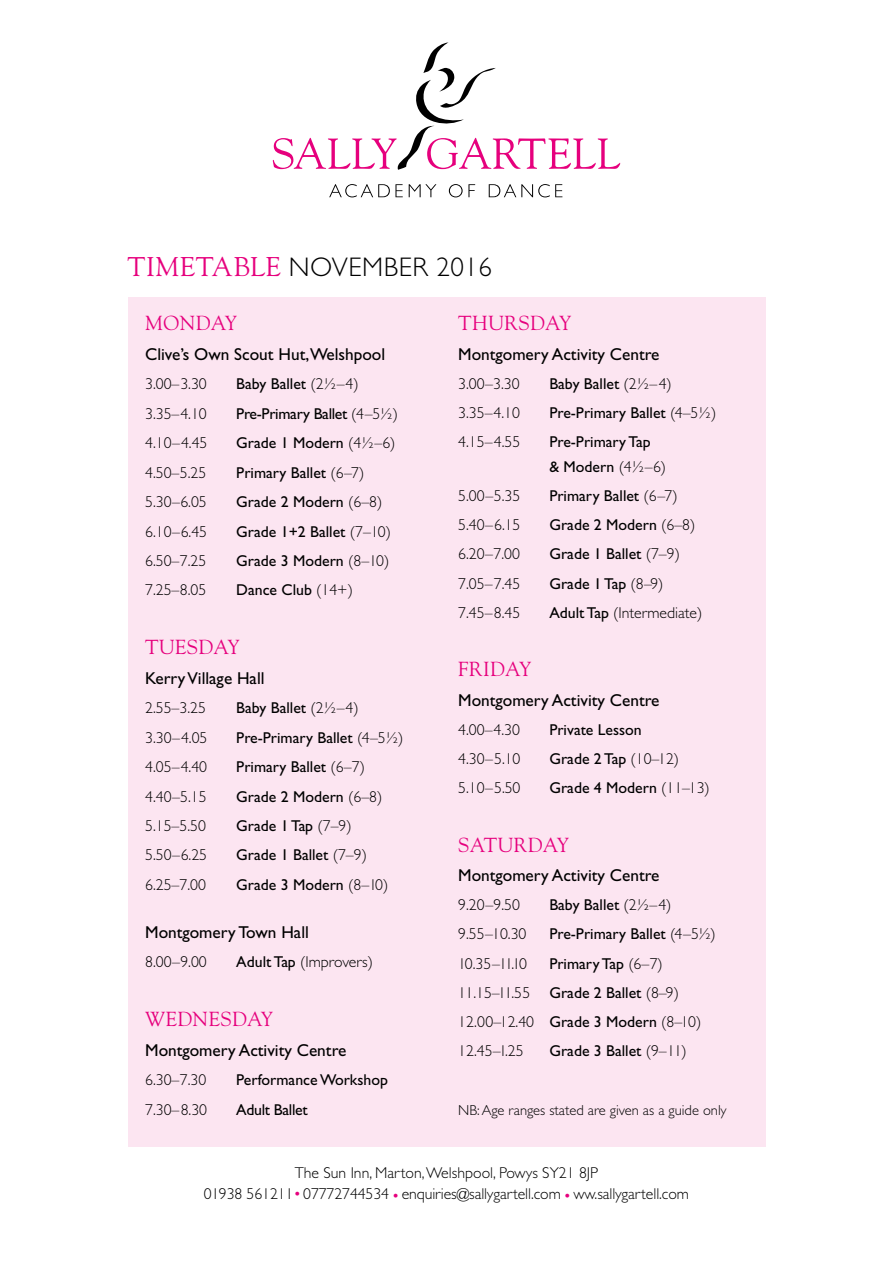
<style>
.page{position:relative;width:893px;height:1263px;background:#fff}
.page>*{position:absolute;margin:0;border:0;box-sizing:border-box;transform-origin:0 0}
.t1{font:300 27px "Gill Sans";letter-spacing:.02em;color:#000}
.t2{font:20.25px "Goudy";letter-spacing:.02em;color:#e6007d}
.t3{font:17.25px "Gill Sans";color:#000}
.t4{font:300 15.75px/29.2px "Gill Sans";color:#000}
.t5{font:15.75px/24.5px "Gill Sans";color:#000}
.t6{font:15.75px "Gill Sans";letter-spacing:-.02em;color:#000}
.t7{font:300 14.55px "Gill Sans";color:#000}
.s1{font-family:"Goudy";font-weight:400;color:#e6007d}
.s2{font-weight:300}
.s3{font-weight:400}
.s4{color:#e6007d}
</style>
<div class="page">
<svg style="left:329px;top:184px;width:233px;height:13px"></svg>
<svg style="left:273px;top:43px;width:347px;height:127px"></svg>
<div style="left:128px;top:297px;width:637px;height:849px;background:#fce5f1"></div>
<h1 class="t1" style="left:128px;top:252px;width:366px"><span class="s1">TIMETABLE</span> NOVEMBER 2016</h1>
<p class="t2" style="left:145px;top:311px;width:94px">MONDAY</p>
<p class="t3" style="left:145px;top:344px;width:242px">Clive’s Own Scout Hut,Welshpool</p>
<p class="t4" style="left:145px;top:369px;width:63px">3.00–3.30</p>
<p class="t5" style="left:236px;top:372px;width:124px">Baby Ballet <span class="s2">(2½–4)</span></p>
<p class="t4" style="left:145px;top:399px;width:63px">3.35–4.10</p>
<p class="t6" style="left:236px;top:404px;width:163px">Pre-Primary Ballet <span class="s2">(4–5½)</span></p>
<p class="t4" style="left:145px;top:428px;width:64px">4.10–4.45</p>
<p class="t5" style="left:236px;top:431px;width:161px">Grade 1 Modern <span class="s2">(4½–6)</span></p>
<p class="t4" style="left:145px;top:458px;width:63px">4.50–5.25</p>
<p class="t5" style="left:236px;top:460px;width:130px">Primary Ballet <span class="s2">(6–7)</span></p>
<p class="t4" style="left:145px;top:487px;width:63px">5.30–6.05</p>
<p class="t5" style="left:236px;top:489px;width:148px">Grade 2 Modern <span class="s2">(6–8)</span></p>
<p class="t4" style="left:145px;top:517px;width:63px">6.10–6.45</p>
<p class="t5" style="left:236px;top:519px;width:156px">Grade 1+2 Ballet <span class="s2">(7–10)</span></p>
<p class="t4" style="left:145px;top:546px;width:63px">6.50–7.25</p>
<p class="t5" style="left:236px;top:548px;width:154px">Grade 3 Modern <span class="s2">(8–10)</span></p>
<p class="t4" style="left:145px;top:575px;width:63px">7.25–8.05</p>
<p class="t5" style="left:236px;top:578px;width:118px">Dance Club <span class="s2">(14+)</span></p>
<p class="t2" style="left:458px;top:311px;width:115px">THURSDAY</p>
<p class="t3" style="left:458px;top:344px;width:203px">Montgomery Activity Centre</p>
<p class="t4" style="left:458px;top:369px;width:63px">3.00–3.30</p>
<p class="t5" style="left:549px;top:371px;width:124px">Baby Ballet <span class="s2">(2½–4)</span></p>
<p class="t4" style="left:458px;top:398px;width:63px">3.35–4.10</p>
<p class="t5" style="left:549px;top:400px;width:169px">Pre-Primary Ballet <span class="s2">(4–5½)</span></p>
<p class="t4" style="left:458px;top:427px;width:63px">4.15–4.55</p>
<p class="t5" style="left:549px;top:430px;width:118px">Pre-Primary Tap<br>&amp; Modern <span class="s2">(4½–6)</span></p>
<p class="t4" style="left:458px;top:481px;width:63px">5.00–5.35</p>
<p class="t5" style="left:549px;top:483px;width:130px">Primary Ballet <span class="s2">(6–7)</span></p>
<p class="t4" style="left:458px;top:510px;width:64px">5.40–6.15</p>
<p class="t5" style="left:549px;top:513px;width:148px">Grade 2 Modern <span class="s2">(6–8)</span></p>
<p class="t4" style="left:458px;top:540px;width:63px">6.20–7.00</p>
<p class="t5" style="left:549px;top:542px;width:132px">Grade 1 Ballet <span class="s2">(7–9)</span></p>
<p class="t4" style="left:458px;top:569px;width:63px">7.05–7.45</p>
<p class="t5" style="left:549px;top:571px;width:116px">Grade 1 Tap <span class="s2">(8–9)</span></p>
<p class="t4" style="left:458px;top:598px;width:63px">7.45–8.45</p>
<p class="t4" style="left:549px;top:598px;width:155px"><span class="s3">Adult Tap</span> (Intermediate)</p>
<p class="t2" style="left:145px;top:635px;width:96px">TUESDAY</p>
<p class="t3" style="left:145px;top:668px;width:121px">Kerry Village Hall</p>
<p class="t4" style="left:145px;top:693px;width:62px">2.55–3.25</p>
<p class="t5" style="left:236px;top:696px;width:124px">Baby Ballet <span class="s2">(2½–4)</span></p>
<p class="t4" style="left:145px;top:723px;width:64px">3.30–4.05</p>
<p class="t5" style="left:236px;top:725px;width:169px">Pre-Primary Ballet <span class="s2">(4–5½)</span></p>
<p class="t4" style="left:145px;top:752px;width:63px">4.05–4.40</p>
<p class="t5" style="left:236px;top:754px;width:130px">Primary Ballet <span class="s2">(6–7)</span></p>
<p class="t4" style="left:145px;top:782px;width:63px">4.40–5.15</p>
<p class="t5" style="left:236px;top:784px;width:148px">Grade 2 Modern <span class="s2">(6–8)</span></p>
<p class="t4" style="left:145px;top:811px;width:62px">5.15–5.50</p>
<p class="t5" style="left:236px;top:813px;width:117px">Grade 1 Tap <span class="s2">(7–9)</span></p>
<p class="t4" style="left:145px;top:840px;width:63px">5.50–6.25</p>
<p class="t5" style="left:236px;top:843px;width:132px">Grade 1 Ballet <span class="s2">(7–9)</span></p>
<p class="t4" style="left:145px;top:870px;width:62px">6.25–7.00</p>
<p class="t5" style="left:236px;top:872px;width:153px">Grade 3 Modern <span class="s2">(8–10)</span></p>
<p class="t3" style="left:145px;top:922px;width:165px">Montgomery Town Hall</p>
<p class="t4" style="left:145px;top:947px;width:63px">8.00–9.00</p>
<p class="t4" style="left:236px;top:947px;width:138px"><span class="s3">Adult Tap</span> (Improvers)</p>
<p class="t2" style="left:145px;top:1007px;width:130px">WEDNESDAY</p>
<p class="t3" style="left:145px;top:1040px;width:203px">Montgomery Activity Centre</p>
<p class="t4" style="left:145px;top:1065px;width:63px">6.30–7.30</p>
<p class="t5" style="left:236px;top:1067px;width:153px">Performance Workshop</p>
<p class="t4" style="left:145px;top:1095px;width:63px">7.30–8.30</p>
<p class="t6" style="left:236px;top:1100px;width:73px">Adult Ballet</p>
<p class="t2" style="left:458px;top:657px;width:75px">FRIDAY</p>
<p class="t3" style="left:458px;top:690px;width:203px">Montgomery Activity Centre</p>
<p class="t4" style="left:458px;top:715px;width:63px">4.00–4.30</p>
<p class="t5" style="left:549px;top:717px;width:94px">Private Lesson</p>
<p class="t4" style="left:458px;top:744px;width:64px">4.30–5.10</p>
<p class="t5" style="left:549px;top:746px;width:131px">Grade 2 Tap <span class="s2">(10–12)</span></p>
<p class="t4" style="left:458px;top:773px;width:64px">5.10–5.50</p>
<p class="t5" style="left:549px;top:776px;width:162px">Grade 4 Modern <span class="s2">(11–13)</span></p>
<p class="t2" style="left:458px;top:832px;width:112px">SATURDAY</p>
<p class="t3" style="left:458px;top:865px;width:203px">Montgomery Activity Centre</p>
<p class="t4" style="left:458px;top:890px;width:63px">9.20–9.50</p>
<p class="t5" style="left:549px;top:892px;width:124px">Baby Ballet <span class="s2">(2½–4)</span></p>
<p class="t4" style="left:458px;top:919px;width:70px">9.55–10.30</p>
<p class="t5" style="left:549px;top:922px;width:168px">Pre-Primary Ballet <span class="s2">(4–5½)</span></p>
<p class="t4" style="left:458px;top:949px;width:70px">10.35–11.10</p>
<p class="t4" style="left:458px;top:949px;width:245px;text-indent:91px"><span class="s3">Primary Tap</span> (6–7)<br>11.15–11.55 <span class="s3">Grade 2 Ballet</span> (8–9)<br>12.00–12.40 <span class="s3">Grade 3 Modern</span> (8–10)<br>12.45–1.25</p>
<p class="t5" style="left:549px;top:1038px;width:139px">Grade 3 Ballet <span class="s2">(9–11)</span></p>
<p class="t7" style="left:458px;top:1101px;width:270px">NB: Age ranges stated are given as a guide only</p>
<p class="t4" style="left:204px;top:1162px;width:486px;line-height:21px;text-align:center">The Sun Inn, Marton, Welshpool, Powys SY21 8JP<br>01938 561211<span class="s4">•</span> 07772744534 <span class="s4">•</span> enquiries@sallygartell.com <span class="s4">•</span> ww.sallygartell.com</p>
</div>
